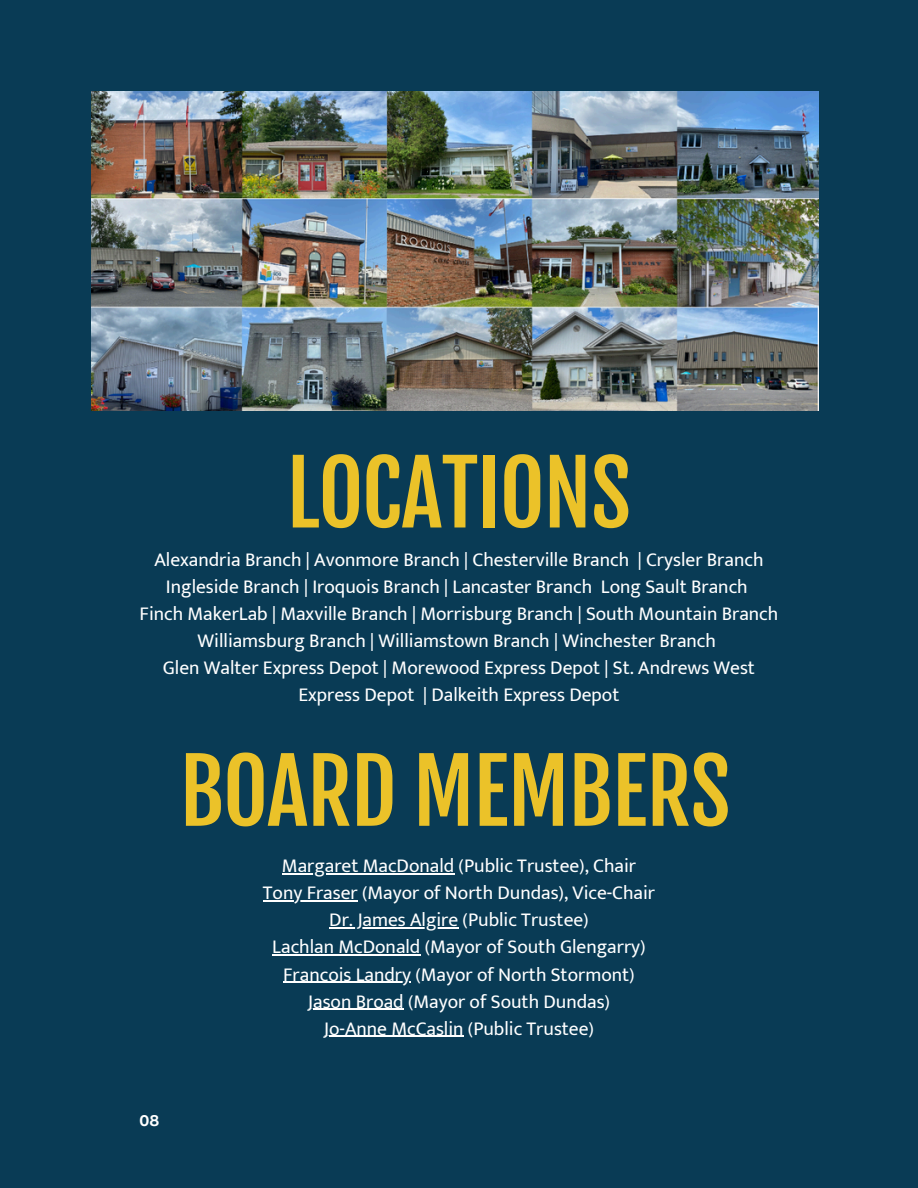
<style>
.page{position:relative;width:918px;height:1188px;background:#093b55}
.page>*{position:absolute;margin:0;border:0;box-sizing:border-box;transform-origin:0 0}
.t1{font:87.15px "Fjalla One";letter-spacing:-.01em;color:#ebc229}
.t2{font:19.5px/27px "Mukta Mahee";color:#fff;text-align:center}
.t3{font:700 15px "Helvetica Now Text";color:#fff}
</style>
<div class="page">
<img style="left:92px;top:92px;width:727px;height:318px">
<hr style="left:282px;top:873px;width:172px;height:1px;background:#fff">
<hr style="left:263px;top:900px;width:95px;height:1px;background:#fff">
<hr style="left:329px;top:927px;width:129px;height:1px;background:#fff">
<hr style="left:272px;top:955px;width:148px;height:1px;background:#fff">
<hr style="left:283px;top:982px;width:128px;height:1px;background:#fff">
<hr style="left:308px;top:1009px;width:96px;height:1px;background:#fff">
<hr style="left:324px;top:1036px;width:140px;height:1px;background:#fff">
<p class="t1" style="left:287px;top:440px;width:346px">LOCATIONS</p>
<h1 class="t2" style="left:154px;top:546px;width:611px">Alexandria Branch | Avonmore Branch | Chesterville Branch | Crysler Branch<br>Ingleside Branch | Iroquois Branch | Lancaster Branch Long Sault Branch</h1>
<p class="t2" style="left:140px;top:600px;width:640px">Finch MakerLab | Maxville Branch | Morrisburg Branch | South Mountain Branch<br>Williamsburg Branch | Williamstown Branch | Winchester Branch</p>
<p class="t2" style="left:163px;top:654px;width:594px">Glen Walter Express Depot | Morewood Express Depot | St. Andrews West<br>Express Depot | Dalkeith Express Depot</p>
<h1 class="t1" style="left:180px;top:738px;width:553px">BOARD MEMBERS</h1>
<p class="t2" style="left:282px;top:852px;width:356px">Margaret MacDonald (Public Trustee), Chair</p>
<p class="t2" style="left:263px;top:879px;width:394px">Tony Fraser (Mayor of North Dundas), Vice-Chair</p>
<p class="t2" style="left:329px;top:906px;width:261px">Dr. James Algire (Public Trustee)</p>
<p class="t2" style="left:272px;top:933px;width:375px">Lachlan McDonald (Mayor of South Glengarry)</p>
<p class="t2" style="left:283px;top:960px;width:353px">Francois Landry (Mayor of North Stormont)</p>
<p class="t2" style="left:308px;top:987px;width:304px">Jason Broad (Mayor of South Dundas)</p>
<p class="t2" style="left:324px;top:1015px;width:272px">Jo-Anne McCaslin (Public Trustee)</p>
<p class="t3" style="left:140px;top:1109px;width:21px">08</p>
</div>
